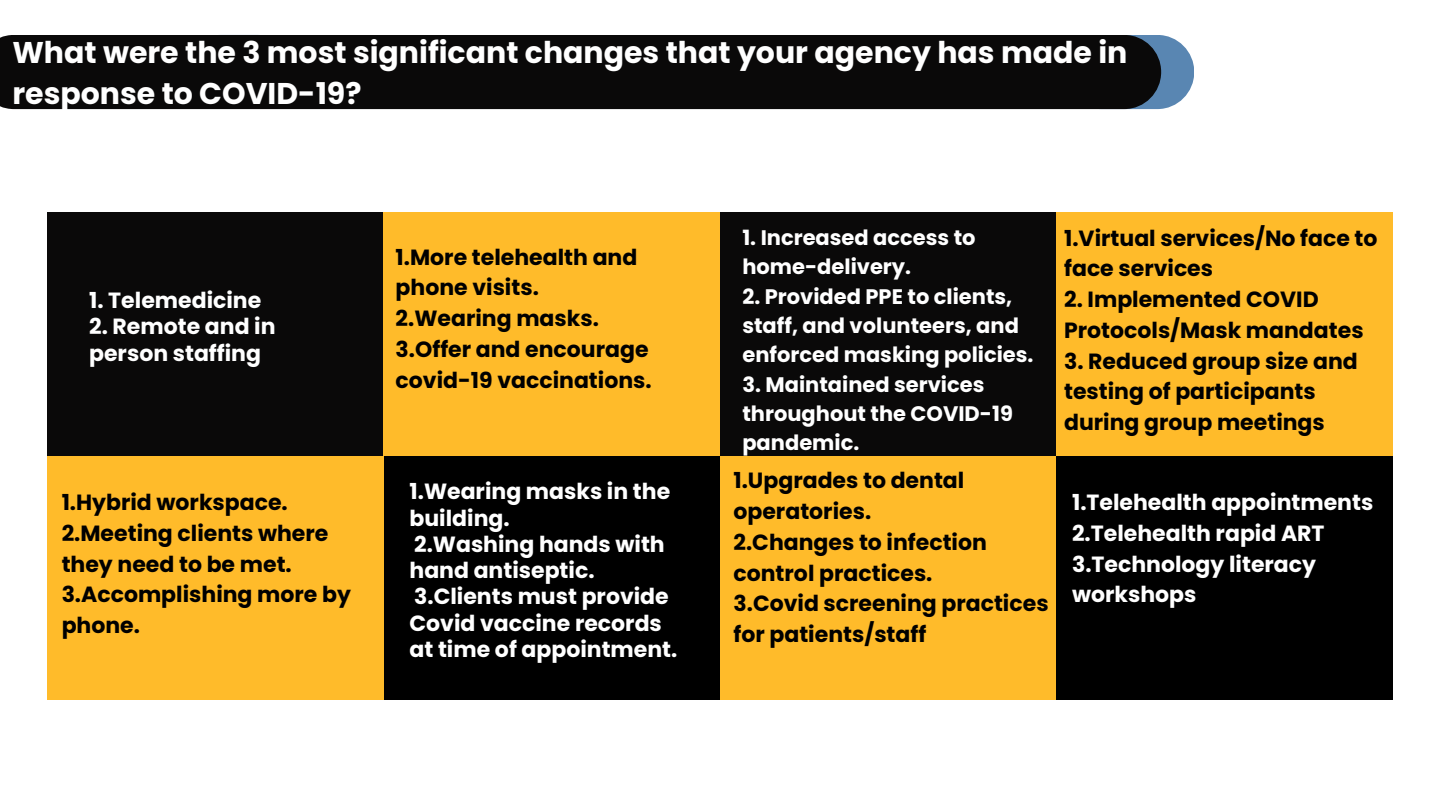
<style>
.page{position:relative;width:1440px;height:810px;background:#fff}
.page>*{position:absolute;margin:0;border:0;box-sizing:border-box;transform-origin:0 0}
.t1{font:700 30px/41.2px "Poppins";color:#fff}
.t2{font:700 22px/30.8px "Poppins";color:#000}
.t3{font:700 22px/26.2px "Poppins";color:#fff}
.t4{font:700 21px/29.4px "Poppins";color:#fff}
</style>
<div class="page">
<div style="left:1065px;top:35px;width:129px;height:74px;background:#5986b2;border-radius:37px"></div>
<div style="left:0;top:35px;width:1161px;height:74px;background:#0a0909"></div>
<div style="left:384px;top:456px;width:336px;height:244px;background:#000"></div>
<div style="left:48px;top:213px;width:336px;height:243px;background:#0a0909"></div>
<div style="left:720px;top:213px;width:336px;height:243px;background:#0a0909"></div>
<div style="left:1056px;top:212px;width:336px;height:244px;background:#ffbb2a"></div>
<div style="left:384px;top:212px;width:336px;height:244px;background:#ffbb2a"></div>
<div style="left:48px;top:456px;width:336px;height:244px;background:#ffbb2a"></div>
<div style="left:720px;top:456px;width:336px;height:244px;background:#ffbb2a"></div>
<div style="left:1056px;top:456px;width:336px;height:244px;background:#000"></div>
<p class="t1" style="left:12px;top:32px;width:1116px">What were the 3 most significant changes that your agency has made in response to COVID-19?</p>
<p class="t3" style="left:89px;top:287px;width:174px">1. Telemedicine</p>
<p class="t3" style="left:89px;top:314px;width:188px">2. Remote and in person staffing</p>
<p class="t2" style="left:62px;top:487px;width:228px">1.Hybrid workspace.</p>
<p class="t2" style="left:62px;top:518px;width:268px">2.Meeting clients where they need to be met.</p>
<p class="t2" style="left:62px;top:579px;width:291px">3.Accomplishing more by phone.</p>
<p class="t2" style="left:396px;top:242px;width:243px">1.More telehealth and phone visits.</p>
<p class="t2" style="left:396px;top:303px;width:205px">2.Wearing masks.</p>
<p class="t2" style="left:396px;top:334px;width:258px">3.Offer and encourage covid-19 vaccinations.</p>
<p class="t3" style="left:410px;top:479px;width:262px">1.Wearing masks in the building.</p>
<p class="t3" style="left:410px;top:531px;width:257px">2.Washing hands with hand antiseptic.</p>
<p class="t3" style="left:410px;top:584px;width:269px">3.Clients must provide<br>Covid vaccine records at time of appointment.</p>
<p class="t4" style="left:742px;top:223px;width:235px">1. Increased access to home-delivery.</p>
<p class="t4" style="left:742px;top:281px;width:293px">2. Provided PPE to clients, staff, and volunteers, and enforced masking policies.</p>
<p class="t4" style="left:742px;top:370px;width:272px">3. Maintained services throughout the COVID-19 pandemic.</p>
<p class="t2" style="left:734px;top:465px;width:232px">1.Upgrades to dental operatories.</p>
<p class="t2" style="left:734px;top:527px;width:255px">2.Changes to infection control practices.</p>
<p class="t2" style="left:734px;top:588px;width:317px">3.Covid screening practices for patients/staff</p>
<p class="t2" style="left:1064px;top:223px;width:315px">1.Virtual services/No face to face services</p>
<p class="t2" style="left:1064px;top:284px;width:301px">2. Implemented COVID<br>Protocols/Mask mandates</p>
<p class="t2" style="left:1064px;top:346px;width:295px">3. Reduced group size and testing of participants during group meetings</p>
<p class="t3" style="left:1072px;top:489px;width:303px">1.Telehealth appointments</p>
<p class="t3" style="left:1072px;top:520px;width:254px">2.Telehealth rapid ART</p>
<p class="t3" style="left:1072px;top:549px;width:246px;line-height:30.8px">3.Technology literacy workshops</p>
</div>
